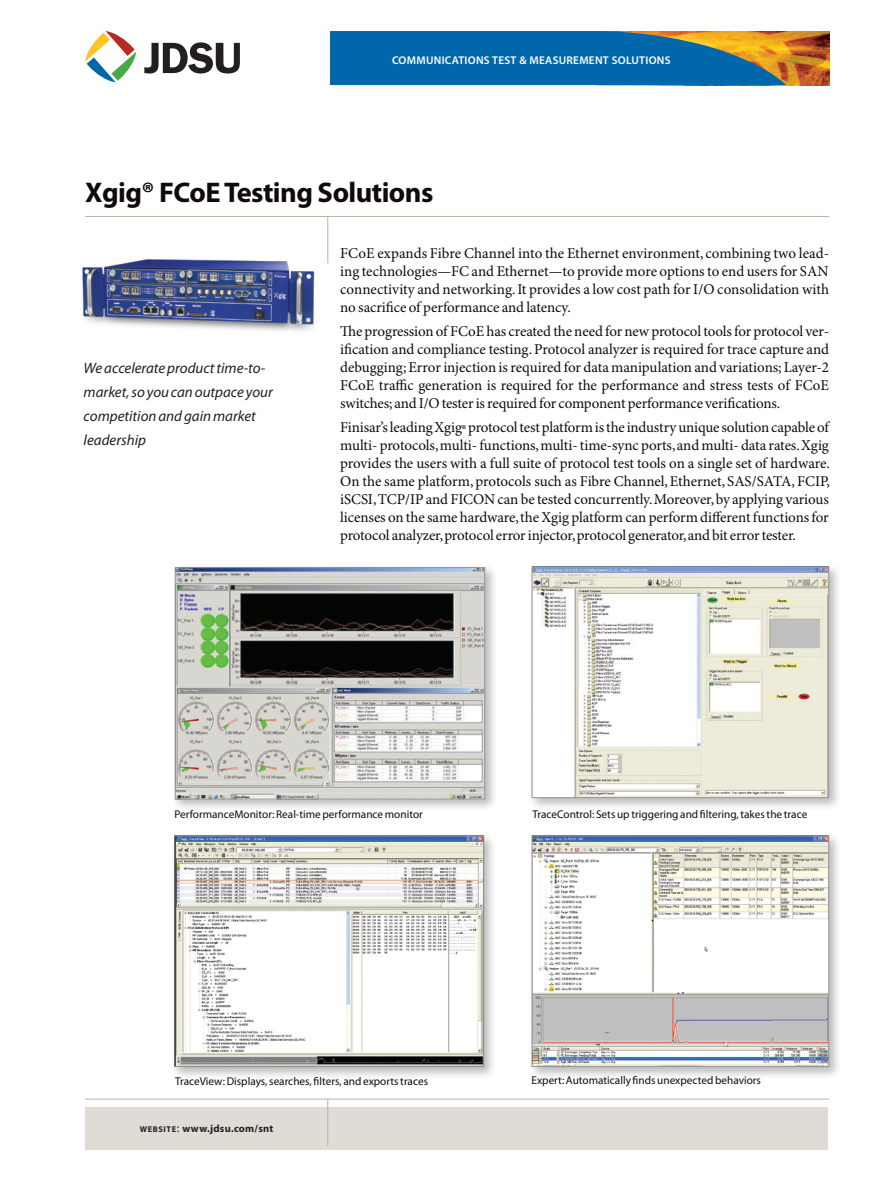
<style>
.page{position:relative;width:893px;height:1191px;background:#fff}
.page>*{position:absolute;margin:0;border:0;box-sizing:border-box;transform-origin:0 0}
.Title_Header{font:700 28.5px "Myriad Pro";letter-spacing:-.02em;color:#110a0c}
.Body{font:15px/18px "Minion Pro";letter-spacing:-.01em;color:#110a0c;text-align:justify}
.Subhead_3_italic{font:italic 15px/24px "Myriad Pro";color:#231f20}
.t1{font:11.25px "Myriad Pro";color:#110a0c}
.t2{font:600 11.25px "Myriad Pro";letter-spacing:.025em;color:#fff}
.t3{font:700 10.5px "Myriad Pro";letter-spacing:.025em;color:#231f20}
.Body-2{font:500 condensed 5.25px "Helvetica Neue";color:#110a0c}
.s1{font-size:8.4px}
.s2{font-weight:400;font-size:12px}
</style>
<div class="page">
<img style="left:786px;top:31px;width:44px;height:54px">
<svg style="left:330px;top:31px;width:456px;height:54px;background:#1b6e9a"></svg>
<svg style="left:85px;top:31px;width:51px;height:51px"></svg>
<svg style="left:144px;top:42px;width:96px;height:31px"></svg>
<hr style="left:85px;top:216px;width:744px;height:1px;background:#bbb1a3">
<hr style="left:327px;top:216px;width:1px;height:47px;background:#bbb1a3">
<div style="left:85px;top:1107px;width:743px;height:42px;background:#e0dcd5"></div>
<hr style="left:85px;top:1098px;width:744px;height:1px;background:#bbb1a3">
<hr style="left:327px;top:1099px;width:1px;height:46px;background:#bbb1a3">
<img style="left:82px;top:238px;width:246px;height:93px">
<div style="left:171px;top:831px;width:326px;height:248px;background:#231f20;opacity:.3"></div>
<img style="left:176px;top:837px;width:306px;height:228px">
<div style="left:174px;top:835px;width:310px;height:232px;border:1px solid #939598"></div>
<div style="left:528px;top:831px;width:314px;height:248px;background:#231f20;opacity:.3"></div>
<img style="left:534px;top:837px;width:293px;height:228px">
<div style="left:532px;top:835px;width:297px;height:232px;border:1px solid #939598"></div>
<div style="left:528px;top:563px;width:314px;height:247px;background:#231f20;opacity:.3"></div>
<img style="left:534px;top:568px;width:293px;height:228px">
<div style="left:532px;top:566px;width:297px;height:232px;border:1px solid #939598"></div>
<div style="left:171px;top:563px;width:327px;height:249px;background:#231f20;opacity:.3"></div>
<img style="left:177px;top:569px;width:306px;height:228px">
<div style="left:175px;top:567px;width:310px;height:232px;border:1px solid #939598"></div>
<p class="t2" style="left:392px;top:54px;width:280px">COMMUNICATIONS TEST &amp; MEASUREMENT SOLUTIONS</p>
<p class="Title_Header" style="left:85px;top:176px;width:350px">Xgig® FCoE Testing Solutions</p>
<p class="Body" style="left:340px;top:244px;width:490px">FCoE expands Fibre Channel into the Ethernet environment, combining two lead&shy;ing technologies—FC and Ethernet—to provide more options to end users for SAN connectivity and networking. It provides a low cost path for I/O consolidation with no sacrifice of performance and latency.</p>
<p class="Body" style="left:340px;top:323px;width:490px">The progression of FCoE has created the need for new protocol tools for protocol ver&shy;ification and compliance testing. Protocol analyzer is required for trace capture and debugging; Error injection is required for data manipulation and variations; Layer-2<br>FCoE traffic generation is required for the performance and stress tests of FCoE switches; and I/O tester is required for component performance verifications.</p>
<p class="Body" style="left:340px;top:419px;width:490px">Finisar’s leading Xgig protocol test platform is the industry unique solution capable of</p>
<p class="Subhead_3_italic" style="left:84px;top:356px;width:191px">We accelerate product time-to&shy;market, so you can outpace your competition and gain market leadership</p>
<p class="Body-2" style="left:462px;top:424px;width:6px">®</p>
<p class="Body" style="left:340px;top:437px;width:491px">multi- protocols, multi- functions, multi- time-sync ports, and multi- data rates. Xgig provides the users with a full suite of protocol test tools on a single set of hardware.<br>On the same platform, protocols such as Fibre Channel, Ethernet, SAS/SATA, FCIP, iSCSI, TCP/IP and FICON can be tested concurrently. Moreover, by applying various licenses on the same hardware, the Xgig platform can perform different functions for protocol analyzer, protocol error injector, protocol generator, and bit error tester.</p>
<p class="t1" style="left:174px;top:808px;width:250px">PerformanceMonitor: Real-time performance monitor</p>
<p class="t1" style="left:532px;top:808px;width:276px">TraceControl: Sets up triggering and filtering, takes the trace</p>
<p class="t1" style="left:175px;top:1075px;width:255px">TraceView: Displays, searches, filters, and exports traces</p>
<p class="t1" style="left:531px;top:1074px;width:231px">Expert: Automatically finds unexpected behaviors</p>
<p class="t3" style="left:140px;top:1122px;width:135px"><span class="s1">WEBSITE</span><span class="s2">:</span> www.jdsu.com/snt</p>
</div>
